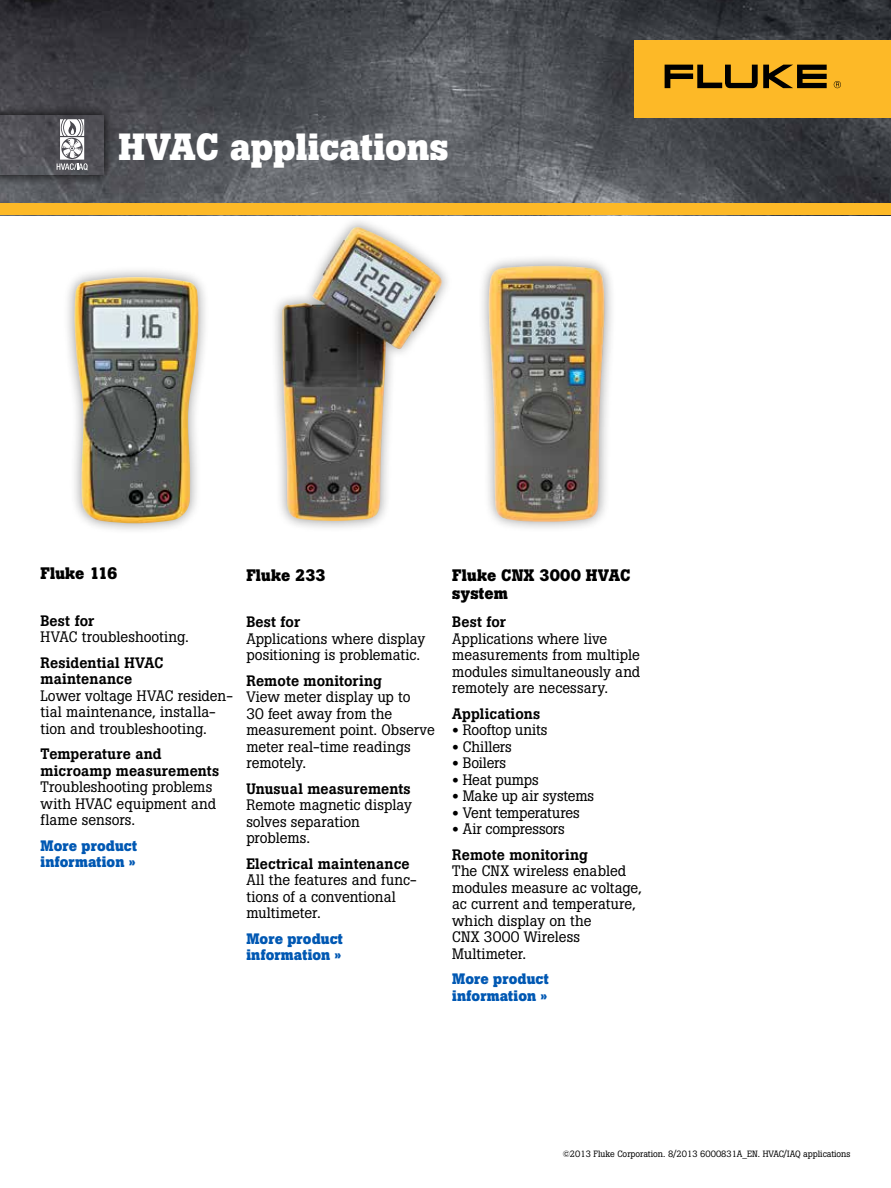
<style>
.page{position:relative;width:891px;height:1188px;background:#fff}
.page>*{position:absolute;margin:0;border:0;box-sizing:border-box;transform-origin:0 0}
.t1{font:700 37.5px "Boton Pro";color:#fff}
.t2{font:700 16.5px/18px "Boton Pro";letter-spacing:.01em;color:#000}
.t3{font:15px/16.5px "Boton Pro";letter-spacing:-.005em;color:#000}
.t4{font:500 15px/16.5px "Boton Pro";letter-spacing:.005em;color:#000}
.t5{font:700 15px/16.5px "Boton Pro";letter-spacing:.005em;color:#0058b3}
.t6{font:15px "Boton Pro";letter-spacing:-.025em;color:#000}
.t7{font:9px "Boton Pro";color:#000}
.s1{font-family:"Helvetica Neue LT Std";font-stretch:expanded;font-size:13.5px}
.s2{font-family:"Helvetica Neue LT Std";font-weight:400;font-stretch:expanded;font-size:13.5px}
.s3{font-weight:400}
</style>
<div class="page">
<img style="left:0;top:0;width:891px;height:216px">
<svg style="left:0;top:104px;width:115px;height:82px;background:#434348"></svg>
<img style="left:0;top:115px;width:104px;height:60px">
<div style="left:0;top:203px;width:891px;height:12px;background:#fdb927"></div>
<div style="left:63px;top:265px;width:147px;height:270px;background:#000;opacity:.4"></div>
<img style="left:74px;top:277px;width:124px;height:246px">
<div style="left:477px;top:254px;width:139px;height:279px;background:#000;opacity:.4"></div>
<img style="left:489px;top:266px;width:116px;height:256px">
<div style="left:271px;top:216px;width:182px;height:316px;background:#000;opacity:.4"></div>
<img style="left:282px;top:227px;width:160px;height:294px">
<svg style="left:57px;top:119px;width:31px;height:51px"></svg>
<div style="left:634px;top:40px;width:257px;height:78px;background:#fdb927"></div>
<svg style="left:665px;top:65px;width:162px;height:23px"></svg>
<svg style="left:834px;top:81px;width:7px;height:7px"></svg>
<h1 class="t1" style="left:118px;top:123px;width:332px">HVAC applications</h1>
<p class="t2" style="left:40px;top:565px;width:78px">Fluke 116</p>
<p class="t4" style="left:40px;top:612px;width:55px">Best for</p>
<p class="t3" style="left:40px;top:629px;width:150px">HVAC troubleshooting.</p>
<p class="t4" style="left:40px;top:654px;width:125px">Residential HVAC maintenance</p>
<p class="t3" style="left:40px;top:687px;width:194px">Lower voltage HVAC residen&shy;tial maintenance, installa&shy;tion and troubleshooting.</p>
<p class="t4" style="left:40px;top:746px;width:180px">Temperature and microamp measurements</p>
<p class="t3" style="left:40px;top:779px;width:177px">Troubleshooting problems with HVAC equipment and flame sensors.</p>
<p class="t5" style="left:40px;top:837px;width:98px">More product information »</p>
<p class="t2" style="left:246px;top:566px;width:81px">Fluke 233</p>
<p class="t4" style="left:246px;top:614px;width:55px">Best for</p>
<p class="t3" style="left:246px;top:630px;width:180px">Applications where display positioning is problematic.</p>
<p class="t4" style="left:246px;top:672px;width:137px">Remote monitoring</p>
<p class="t3" style="left:246px;top:689px;width:190px">View meter display up to<br>30 feet away from the measurement point. Observe meter real-time readings remotely.</p>
<p class="t4" style="left:246px;top:780px;width:166px">Unusual measurements</p>
<p class="t3" style="left:246px;top:797px;width:167px">Remote magnetic display solves separation problems.</p>
<p class="t4" style="left:246px;top:855px;width:165px">Electrical maintenance</p>
<p class="t3" style="left:246px;top:872px;width:172px">All the features and func&shy;tions of a conventional multimeter.</p>
<p class="t5" style="left:246px;top:930px;width:98px">More product information »</p>
<p class="t2" style="left:452px;top:566px;width:180px">Fluke CNX 3000 HVAC system</p>
<p class="t4" style="left:452px;top:614px;width:55px">Best for</p>
<p class="t3" style="left:452px;top:630px;width:190px">Applications where live measurements from multiple modules simultaneously and remotely are necessary.</p>
<p class="t4" style="left:452px;top:705px;width:90px">Applications</p>
<p class="t3" style="left:452px;top:722px;width:96px"><span class="s1">•</span> Rooftop units</p>
<p class="t3" style="left:452px;top:738px;width:61px"><span class="s1">•</span> Chillers</p>
<p class="t3" style="left:452px;top:755px;width:55px"><span class="s1">•</span> Boilers</p>
<p class="t3" style="left:452px;top:771px;width:88px"><span class="s1">•</span> Heat pumps</p>
<p class="t3" style="left:452px;top:788px;width:143px"><span class="s1">•</span> Make up air systems</p>
<p class="t6" style="left:452px;top:803px;width:129px"><span class="s1">•</span> Vent temperatures</p>
<p class="t4" style="left:452px;top:816px;width:137px;line-height:25.5px"><span class="s2">•</span> <span class="s3">Air compressors<br></span>Remote monitoring</p>
<p class="t3" style="left:452px;top:863px;width:191px">The CNX wireless enabled modules measure ac voltage, ac current and temperature, which display on the<br>CNX 3000 Wireless<br>Multimeter.</p>
<p class="t5" style="left:452px;top:971px;width:98px">More product information »</p>
<p class="t7" style="left:563px;top:1148px;width:289px">©2013 Fluke Corporation. 8/2013 6000831A_EN. HVAC/IAQ applications</p>
</div>
